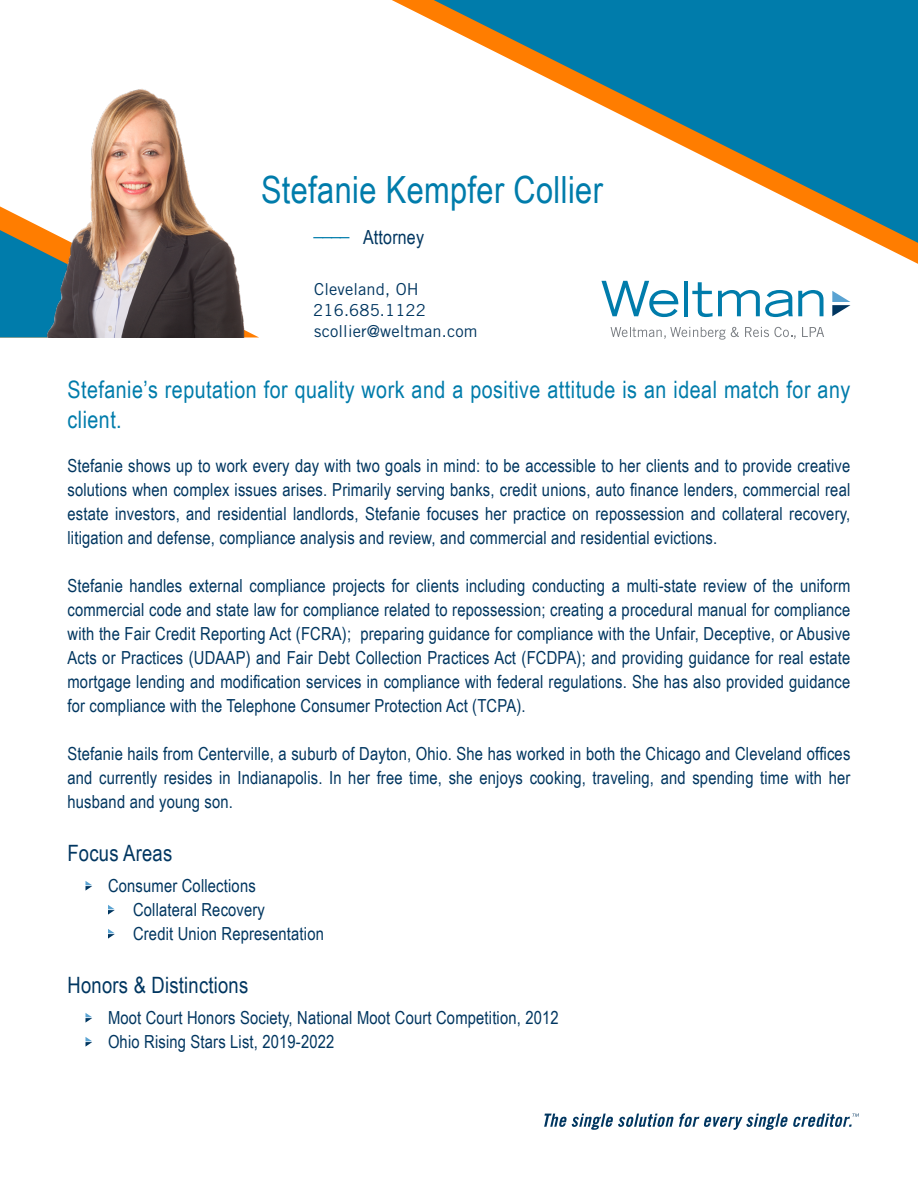
<style>
.page{position:relative;width:918px;height:1188px;background:#fff}
.page>*{position:absolute;margin:0;border:0;box-sizing:border-box;transform-origin:0 0}
.t1{font:37.5px "Arial Narrow";letter-spacing:.01em;color:#007cab}
.t2{font:24px/30px "Arial Narrow";letter-spacing:.02em;color:#007cab}
.t3{font:22.5px "Arial Narrow";letter-spacing:.01em;color:#003660}
.t4{font:19.5px "Arial Narrow";letter-spacing:.01em;color:#003660}
.t5{font:18px/24px "Arial Narrow";letter-spacing:.01em;color:#003660;text-align:justify}
.t6{font:16.5px/21px "Trade Gothic LT Std";letter-spacing:.01em;color:#003660}
.s1{font-family:"Trade Gothic LT Std";font-size:24.3px;color:#007cab}
</style>
<div class="page">
<svg style="left:392px;top:0;width:526px;height:264px"></svg>
<svg style="left:434px;top:0;width:484px;height:243px"></svg>
<svg style="left:0;top:206px;width:23px;height:131px;background:#3a8290"></svg>
<img style="left:23px;top:89px;width:235px;height:248px">
<svg style="left:86px;top:881px;width:6px;height:10px"></svg>
<svg style="left:108px;top:905px;width:7px;height:10px"></svg>
<svg style="left:108px;top:929px;width:7px;height:10px"></svg>
<svg style="left:86px;top:1013px;width:6px;height:10px"></svg>
<svg style="left:86px;top:1037px;width:6px;height:10px"></svg>
<svg style="left:601px;top:281px;width:78px;height:36px"></svg>
<hr style="left:684px;top:281px;width:4px;height:35px;background:#007cab">
<svg style="left:692px;top:282px;width:132px;height:35px"></svg>
<svg style="left:611px;top:327px;width:128px;height:13px"></svg>
<svg style="left:745px;top:327px;width:51px;height:12px"></svg>
<svg style="left:802px;top:327px;width:22px;height:10px"></svg>
<svg style="left:832px;top:291px;width:18px;height:25px"></svg>
<svg style="left:544px;top:1113px;width:315px;height:17px"></svg>
<h1 class="t1" style="left:261px;top:162px;width:343px">Stefanie Kempfer Collier</h1>
<p class="t4" style="left:314px;top:223px;width:112px"><span class="s1">––––</span> Attorney</p>
<p class="t6" style="left:313px;top:278px;width:166px">Cleveland, OH<br>216.685.1122 scollier@weltman.com</p>
<h2 class="t2" style="left:68px;top:374px;width:784px">Stefanie’s reputation for quality work and a positive attitude is an ideal match for any client.</h2>
<p class="t5" style="left:68px;top:453px;width:784px">Stefanie shows up to work every day with two goals in mind: to be accessible to her clients and to provide creative solutions when complex issues arises. Primarily serving banks, credit unions, auto finance lenders, commercial real estate investors, and residential landlords, Stefanie focuses her practice on repossession and collateral recovery, litigation and defense, compliance analysis and review, and commercial and residential evictions.</p>
<p class="t5" style="left:68px;top:573px;width:785px">Stefanie handles external compliance projects for clients including conducting a multi-state review of the uniform commercial code and state law for compliance related to repossession; creating a procedural manual for compliance with the Fair Credit Reporting Act (FCRA); preparing guidance for compliance with the Unfair, Deceptive, or Abusive Acts or Practices (UDAAP) and Fair Debt Collection Practices Act (FCDPA); and providing guidance for real estate mortgage lending and modification services in compliance with federal regulations. She has also provided guidance for compliance with the Telephone Consumer Protection Act (TCPA).</p>
<p class="t5" style="left:68px;top:741px;width:784px">Stefanie hails from Centerville, a suburb of Dayton, Ohio. She has worked in both the Chicago and Cleveland offices and currently resides in Indianapolis. In her free time, she enjoys cooking, traveling, and spending time with her husband and young son.</p>
<p class="t3" style="left:68px;top:836px;width:106px">Focus Areas</p>
<p class="t5" style="left:133px;top:873px;width:192px;text-align:left;text-indent:-25px">Consumer Collections<br>Collateral Recovery<br>Credit Union Representation</p>
<p class="t3" style="left:68px;top:968px;width:182px">Honors &amp; Distinctions</p>
<p class="t5" style="left:108px;top:1005px;width:452px">Moot Court Honors Society, National Moot Court Competition, 2012<br>Ohio Rising Stars List, 2019-2022</p>
</div>
